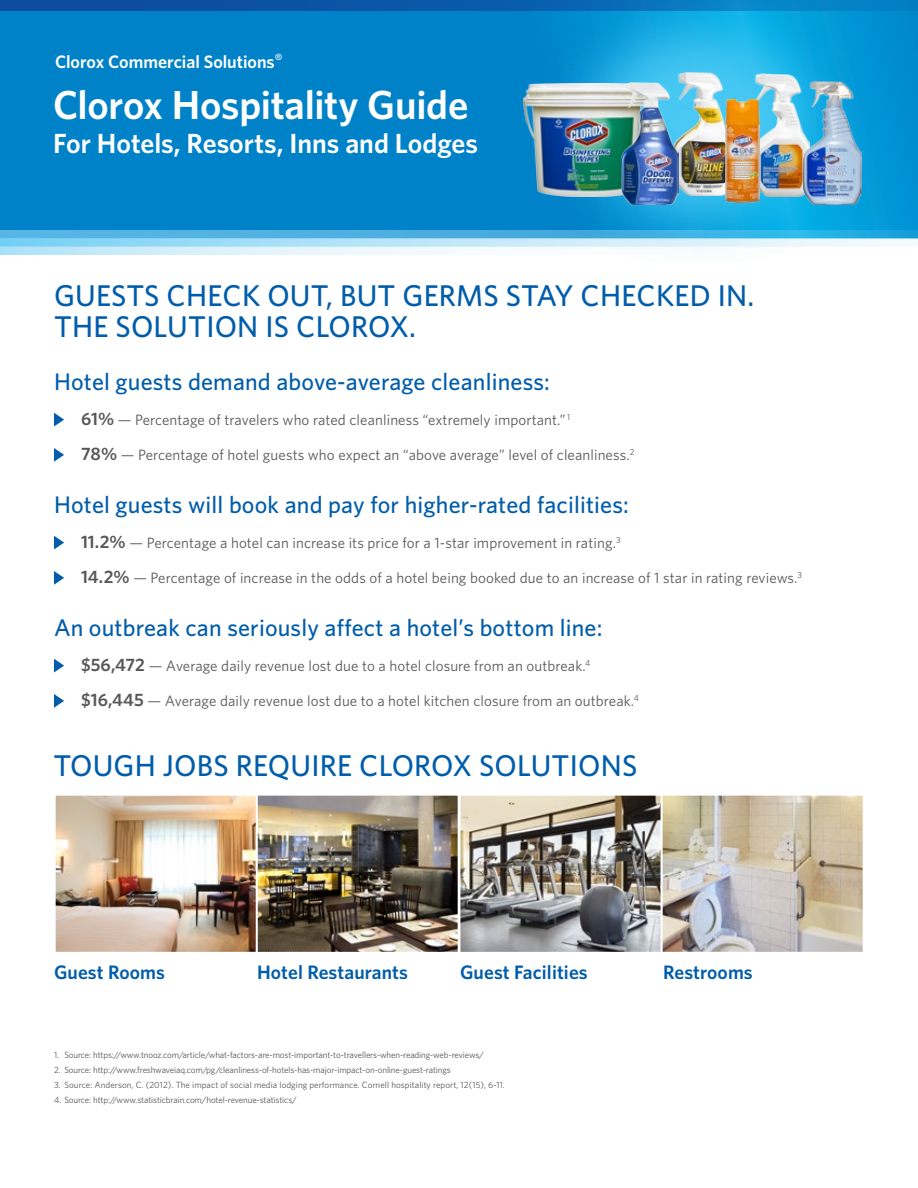
<style>
.page{position:relative;width:918px;height:1188px;background:#fff}
.page>*{position:absolute;margin:0;border:0;box-sizing:border-box;transform-origin:0 0}
.t1{font:600 40.5px "Whitney";letter-spacing:-.005em;color:#fff}
.t2{font:500 30px/31.5px "Whitney";letter-spacing:.005em;color:#015dab}
.t3{font:600 27.75px "Whitney";letter-spacing:-.005em;color:#fff}
.t4{font:500 24px "Whitney";letter-spacing:.005em;color:#015dab}
.t5{font:600 19.5px "Whitney";letter-spacing:.005em;color:#015dab}
.t6{font:600 18px "Whitney";color:#fff}
.t7{font:15px "Whitney";letter-spacing:.005em;color:#57585a}
.t8{font:9px "Whitney";letter-spacing:-.015em;color:#57585a}
.t9{font:9px "Whitney";letter-spacing:.005em;color:#57585a}
.s1{font-weight:600;font-size:18px}
</style>
<div class="page">
<svg style="left:0;top:10px;width:918px;height:221px;background:#0083c9"></svg>
<img style="left:542px;top:10px;width:312px;height:221px">
<svg style="left:0;top:231px;width:918px;height:8px;background:#4db4e3"></svg>
<svg style="left:0;top:0;width:918px;height:10px;background:#0962b0"></svg>
<svg style="left:0;top:239px;width:907px;height:7px;background:#bce6f9"></svg>
<svg style="left:0;top:246px;width:874px;height:8px"></svg>
<svg style="left:54px;top:413px;width:10px;height:13px"></svg>
<svg style="left:54px;top:448px;width:10px;height:14px"></svg>
<svg style="left:54px;top:536px;width:10px;height:13px"></svg>
<svg style="left:54px;top:571px;width:10px;height:14px"></svg>
<svg style="left:54px;top:659px;width:10px;height:13px"></svg>
<svg style="left:54px;top:694px;width:10px;height:14px"></svg>
<img style="left:462px;top:797px;width:197px;height:154px">
<div style="left:459px;top:794px;width:203px;height:160px;border:2px solid #fff"></div>
<img style="left:664px;top:797px;width:197px;height:154px">
<div style="left:661px;top:794px;width:203px;height:160px;border:2px solid #fff"></div>
<img style="left:259px;top:797px;width:197px;height:154px">
<div style="left:256px;top:794px;width:203px;height:160px;border:2px solid #fff"></div>
<img style="left:57px;top:797px;width:197px;height:154px">
<div style="left:54px;top:794px;width:203px;height:160px;border:2px solid #fff"></div>
<img style="left:674px;top:72px;width:59px;height:124px">
<img style="left:752px;top:73px;width:57px;height:123px">
<img style="left:524px;top:83px;width:98px;height:114px">
<img style="left:726px;top:100px;width:33px;height:103px">
<img style="left:622px;top:82px;width:57px;height:122px">
<img style="left:804px;top:81px;width:58px;height:123px">
<p class="t6" style="left:55px;top:51px;width:228px">Clorox Commercial Solutions<sup>®</sup></p>
<h1 class="t1" style="left:53px;top:80px;width:417px">Clorox Hospitality Guide</h1>
<h3 class="t3" style="left:53px;top:127px;width:427px">For Hotels, Resorts, Inns and Lodges</h3>
<h2 class="t2" style="left:54px;top:279px;width:702px">GUESTS CHECK OUT, BUT GERMS STAY CHECKED IN.<br>THE SOLUTION IS CLOROX.</h2>
<h3 class="t4" style="left:54px;top:367px;width:497px">Hotel guests demand above-average cleanliness:</h3>
<p class="t7" style="left:81px;top:411px;width:491px"><span class="s1">61%</span> — Percentage of travelers who rated cleanliness “extremely important.” <sup>1</sup></p>
<p class="t7" style="left:81px;top:446px;width:555px"><span class="s1">78%</span> — Percentage of hotel guests who expect an “above average” level of cleanliness.<sup>2</sup></p>
<h3 class="t4" style="left:54px;top:490px;width:576px">Hotel guests will book and pay for higher-rated facilities:</h3>
<p class="t7" style="left:81px;top:534px;width:541px"><span class="s1">11.2%</span> — Percentage a hotel can increase its price for a 1-star improvement in rating.<sup>3</sup></p>
<p class="t7" style="left:81px;top:569px;width:723px"><span class="s1">14.2%</span> — Percentage of increase in the odds of a hotel being booked due to an increase of 1 star in rating reviews.<sup>3</sup></p>
<h3 class="t4" style="left:54px;top:613px;width:550px">An outbreak can seriously affect a hotel’s bottom line:</h3>
<p class="t7" style="left:81px;top:657px;width:511px"><span class="s1">$56,472</span> — Average daily revenue lost due to a hotel closure from an outbreak.<sup>4</sup></p>
<p class="t7" style="left:81px;top:692px;width:559px"><span class="s1">$16,445</span> — Average daily revenue lost due to a hotel kitchen closure from an outbreak.<sup>4</sup></p>
<h2 class="t2" style="left:53px;top:749px;width:586px">TOUGH JOBS REQUIRE CLOROX SOLUTIONS</h2>
<h3 class="t5" style="left:54px;top:961px;width:113px">Guest Rooms</h3>
<h3 class="t5" style="left:257px;top:961px;width:152px">Hotel Restaurants</h3>
<h3 class="t5" style="left:460px;top:961px;width:129px">Guest Facilities</h3>
<h3 class="t5" style="left:663px;top:961px;width:91px">Restrooms</h3>
<p class="t8" style="left:54px;top:1050px;width:431px">1. Source: https://www.tnooz.com/article/what-factors-are-most-important-to-travellers-when-reading-web-reviews/</p>
<p class="t8" style="left:54px;top:1065px;width:398px">2. Source: http://www.freshwaveiaq.com/pg/cleanliness-of-hotels-has-major-impact-on-online-guest-ratings</p>
<p class="t9" style="left:54px;top:1080px;width:452px">3. Source: Anderson, C. (2012). The impact of social media lodging performance. Cornell hospitality report, 12(15), 6-11.</p>
<p class="t8" style="left:54px;top:1095px;width:244px">4. Source: http://www.statisticbrain.com/hotel-revenue-statistics/</p>
</div>
